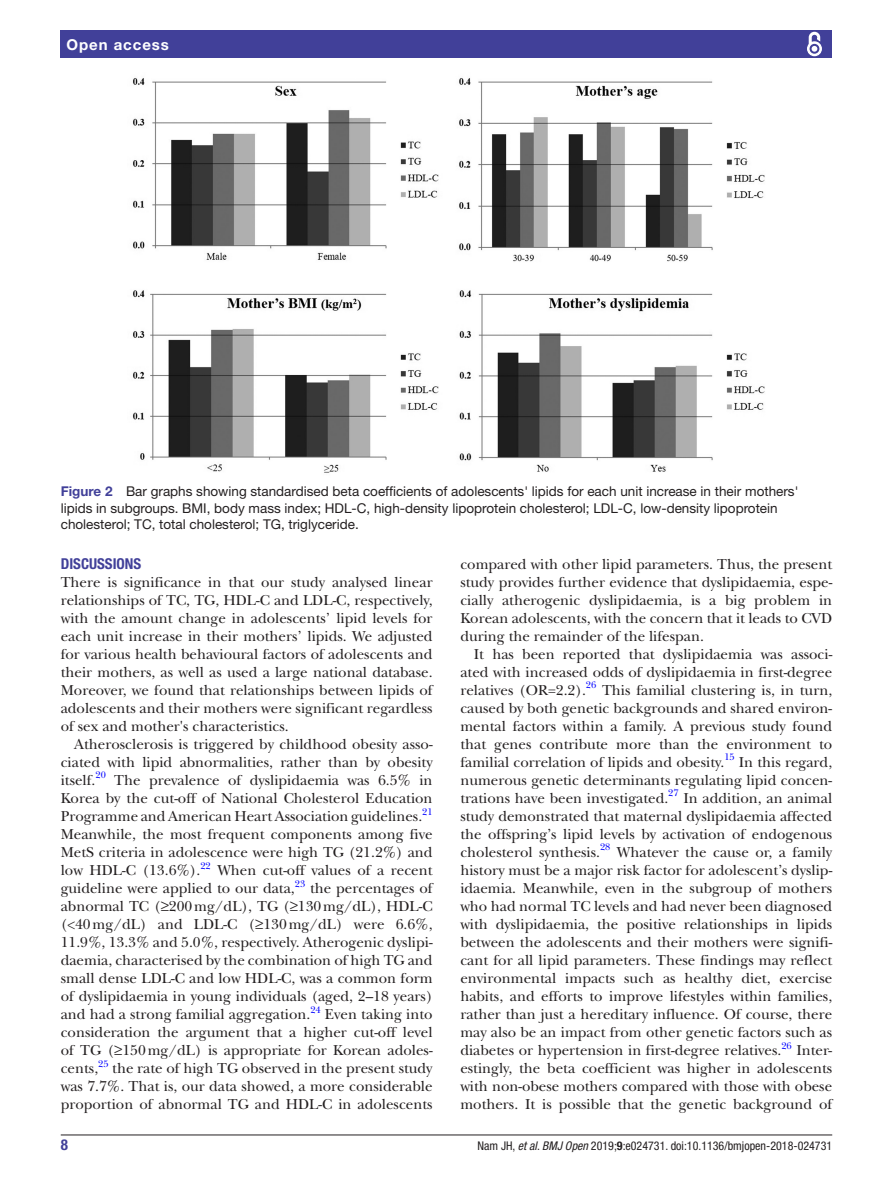
<style>
.page{position:relative;width:893px;height:1191px;background:#fff}
.page>*{position:absolute;margin:0;border:0;box-sizing:border-box;transform-origin:0 0}
.t1{font:15px/18px "New Baskerville";color:#231f20;text-align:justify}
.t2{font:700 condensed 15px "Helvetica Neue LT Std";color:#414099}
.t3{font:700 15px "Helvetica Neue LT Std";letter-spacing:.065em;color:#fff}
.t4{font:13.5px/16.2px "Helvetica Neue LT Std";color:#231f20}
.t5{font:condensed 12px "Helvetica Neue LT Std";color:#231f20}
.t6{font:9.9px "New Baskerville";color:#00f}
.s1{font-weight:700;color:#414099}
.s2{font-style:italic}
.s3{font-weight:700}
</style>
<div class="page">
<hr style="left:61px;top:1134px;width:771px;height:1px;background:#231f20">
<div style="left:61px;top:31px;width:771px;height:27px;background:#414099"></div>
<svg style="left:807px;top:31px;width:15px;height:26px"></svg>
<img style="left:133px;top:78px;width:632px;height:395px">
<p class="t3" style="left:66px;top:35px;width:104px">Open access</p>
<p class="t4" style="left:61px;top:483px;width:739px"><span class="s1">Figure 2</span> Bar graphs showing standardised beta coefficients of adolescents' lipids for each unit increase in their mothers' lipids in subgroups. BMI, body mass index; HDL-C, high-density lipoprotein cholesterol; LDL-C, low-density lipoprotein cholesterol; TC, total cholesterol; TG, triglyceride.</p>
<p class="t2" style="left:61px;top:555px;width:82px">DISCUSSIONS</p>
<p class="t1" style="left:61px;top:573px;width:373px">There is significance in that our study analysed linear relationships of TC, TG, HDL-C and LDL-C, respectively, with the amount change in adolescents’ lipid levels for each unit increase in their mothers’ lipids. We adjusted for various health behavioural factors of adolescents and their mothers, as well as used a large national database.<br>Moreover, we found that relationships between lipids of adolescents and their mothers were significant regardless of sex and mother's characteristics.</p>
<p class="t1" style="left:61px;top:735px;width:373px;text-indent:14px">Atherosclerosis is triggered by childhood obesity asso&shy;ciated with lipid abnormalities, rather than by obesity itself.<sup>20</sup></p>
<p class="t1" style="left:61px;top:771px;width:373px;text-indent:53px">The prevalence of dyslipidaemia was 6.5% in Korea by the cut-off of National Cholesterol Education Programme and American Heart Association guidelines.<sup>21<br></sup>Meanwhile, the most frequent components among five MetS criteria in adolescence were high TG (21.2%) and low HDL-C (13.6%).</p>
<p class="t6" style="left:200px;top:859px;width:12px">22</p>
<p class="t1" style="left:61px;top:861px;width:373px;text-indent:157px">When cut-off values of a recent guideline were applied to our data,</p>
<p class="t6" style="left:295px;top:877px;width:12px">23</p>
<p class="t1" style="left:61px;top:879px;width:373px;text-indent:249px">the percentages of abnormal TC (≥200mg/dL), TG (≥130mg/dL), HDL-C (&lt;40mg/dL) and LDL-C (≥130mg/dL) were 6.6%, 11.9%, 13.3% and 5.0%, respectively. Atherogenic dyslipi&shy;daemia, characterised by the combination of high TG and small dense LDL-C and low HDL-C, was a common form of dyslipidaemia in young individuals (aged, 2–18 years) and had a strong familial aggregation.</p>
<p class="t6" style="left:310px;top:1003px;width:12px">24</p>
<p class="t1" style="left:61px;top:1005px;width:373px;text-indent:264px">Even taking into consideration the argument that a higher cut-off level of TG (≥150mg/dL) is appropriate for Korean adoles&shy;cents,</p>
<p class="t6" style="left:98px;top:1057px;width:12px">25</p>
<p class="t1" style="left:61px;top:1059px;width:373px;text-indent:52px">the rate of high TG observed in the present study was 7.7%. That is, our data showed, a more considerable proportion of abnormal TG and HDL-C in adolescents</p>
<p class="t1" style="left:460px;top:555px;width:373px">compared with other lipid parameters. Thus, the present study provides further evidence that dyslipidaemia, espe&shy;cially atherogenic dyslipidaemia, is a big problem in Korean adolescents, with the concern that it leads to CVD during the remainder of the lifespan.</p>
<p class="t1" style="left:460px;top:645px;width:373px;text-indent:14px">It has been reported that dyslipidaemia was associ&shy;ated with increased odds of dyslipidaemia in first-degree relatives (OR=2.2).</p>
<p class="t6" style="left:586px;top:679px;width:12px">26</p>
<p class="t1" style="left:460px;top:681px;width:373px;text-indent:142px">This familial clustering is, in turn, caused by both genetic backgrounds and shared environ&shy;mental factors within a family. A previous study found that genes contribute more than the environment to familial correlation of lipids and obesity.</p>
<p class="t6" style="left:724px;top:751px;width:12px">15</p>
<p class="t1" style="left:460px;top:753px;width:373px;text-indent:279px">In this regard, numerous genetic determinants regulating lipid concen&shy;trations have been investigated.</p>
<p class="t6" style="left:668px;top:787px;width:12px">27</p>
<p class="t1" style="left:460px;top:789px;width:373px;text-indent:223px">In addition, an animal study demonstrated that maternal dyslipidaemia affected the offspring’s lipid levels by activation of endogenous cholesterol synthesis.<sup>28</sup> Whatever the cause or, a family history must be a major risk factor for adolescent’s dyslip&shy;idaemia. Meanwhile, even in the subgroup of mothers who had normal TC levels and had never been diagnosed with dyslipidaemia, the positive relationships in lipids between the adolescents and their mothers were signifi&shy;cant for all lipid parameters. These findings may reflect environmental impacts such as healthy diet, exercise habits, and efforts to improve lifestyles within families, rather than just a hereditary influence. Of course, there may also be an impact from other genetic factors such as diabetes or hypertension in first-degree relatives.</p>
<p class="t6" style="left:781px;top:1039px;width:12px">26</p>
<p class="t1" style="left:460px;top:1041px;width:373px;text-indent:336px">Inter&shy;estingly, the beta coefficient was higher in adolescents with non-obese mothers compared with those with obese mothers. It is possible that the genetic background of</p>
<p class="t2" style="left:61px;top:1135px;width:9px">8</p>
<p class="t5" style="left:477px;top:1138px;width:356px">Nam JH, <span class="s2">et al</span>. <span class="s2">BMJ Open</span> 2019;<span class="s3">9</span>:e024731. doi:10.1136/bmjopen-2018-024731</p>
</div>
